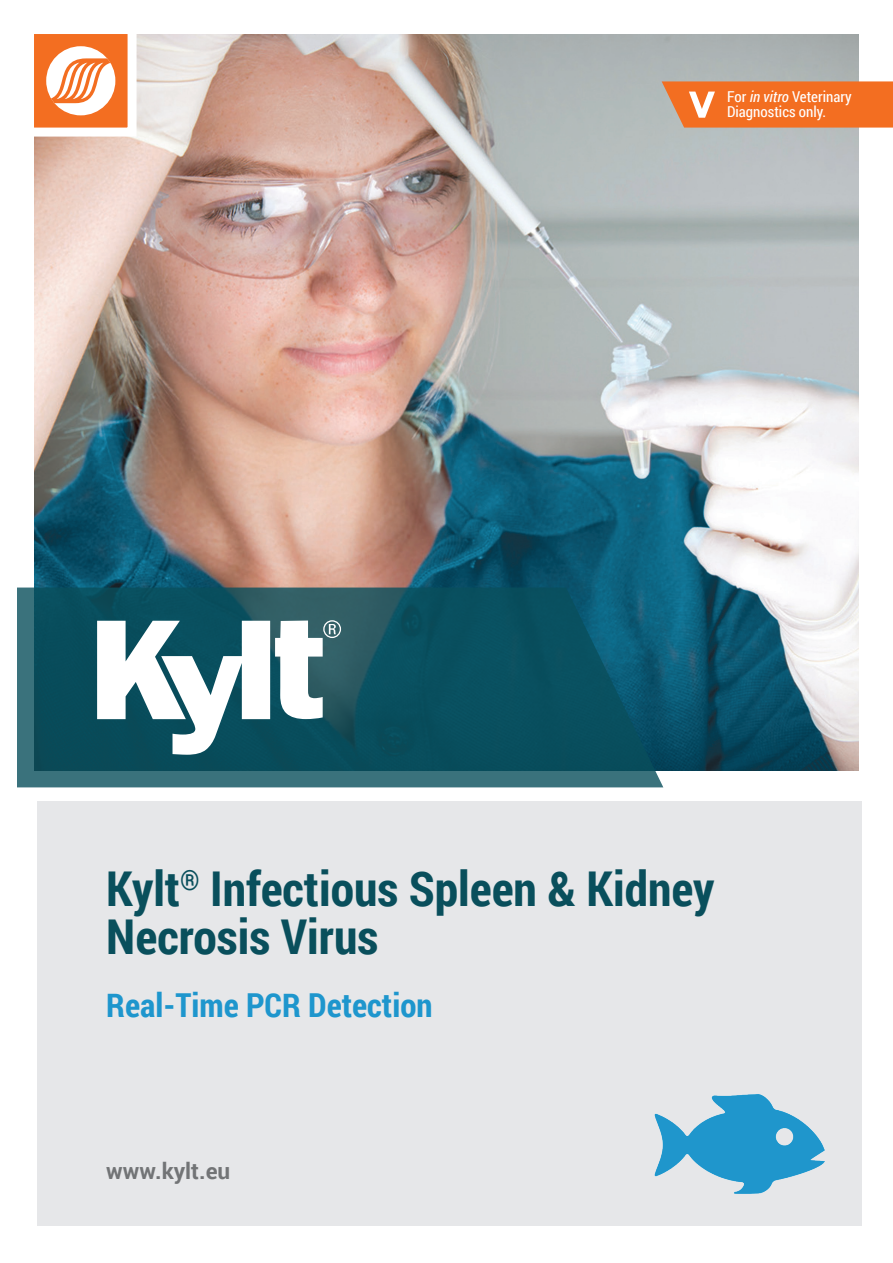
<style>
.page{position:relative;width:893px;height:1263px;background:#fff}
.page>*{position:absolute;margin:0;border:0;box-sizing:border-box;transform-origin:0 0}
.t1{font:700 48px/48px "Roboto Condensed";color:#094f5c}
.t2{font:700 33px "Roboto Condensed";color:#1e96cd}
.t3{font:700 22.5px "Roboto";color:#727476}
.t4{font:15px/15px "Roboto Condensed";color:#fff}
.s1{font-style:italic}
</style>
<div class="page">
<div style="left:37px;top:801px;width:824px;height:425px;background:#e6e7e9"></div>
<img style="left:34px;top:34px;width:825px;height:736px">
<svg style="left:17px;top:587px;width:646px;height:200px;background:#135564"></svg>
<svg style="left:34px;top:34px;width:107px;height:107px"></svg>
<svg style="left:97px;top:620px;width:244px;height:135px"></svg>
<svg style="left:662px;top:81px;width:231px;height:47px;background:#ef7731"></svg>
<img style="left:655px;top:1094px;width:170px;height:100px">
<p class="t4" style="left:727px;top:89px;width:126px">For <span class="s1">in vitro</span> Veterinary<br>Diagnostics only.</p>
<p class="t1" style="left:106px;top:863px;width:610px">Kylt<sup>®</sup> Infectious Spleen &amp; Kidney<br>Necrosis Virus</p>
<p class="t2" style="left:106px;top:982px;width:328px">Real-Time PCR Detection</p>
<p class="t3" style="left:106px;top:1155px;width:125px">www.kylt.eu</p>
</div>
